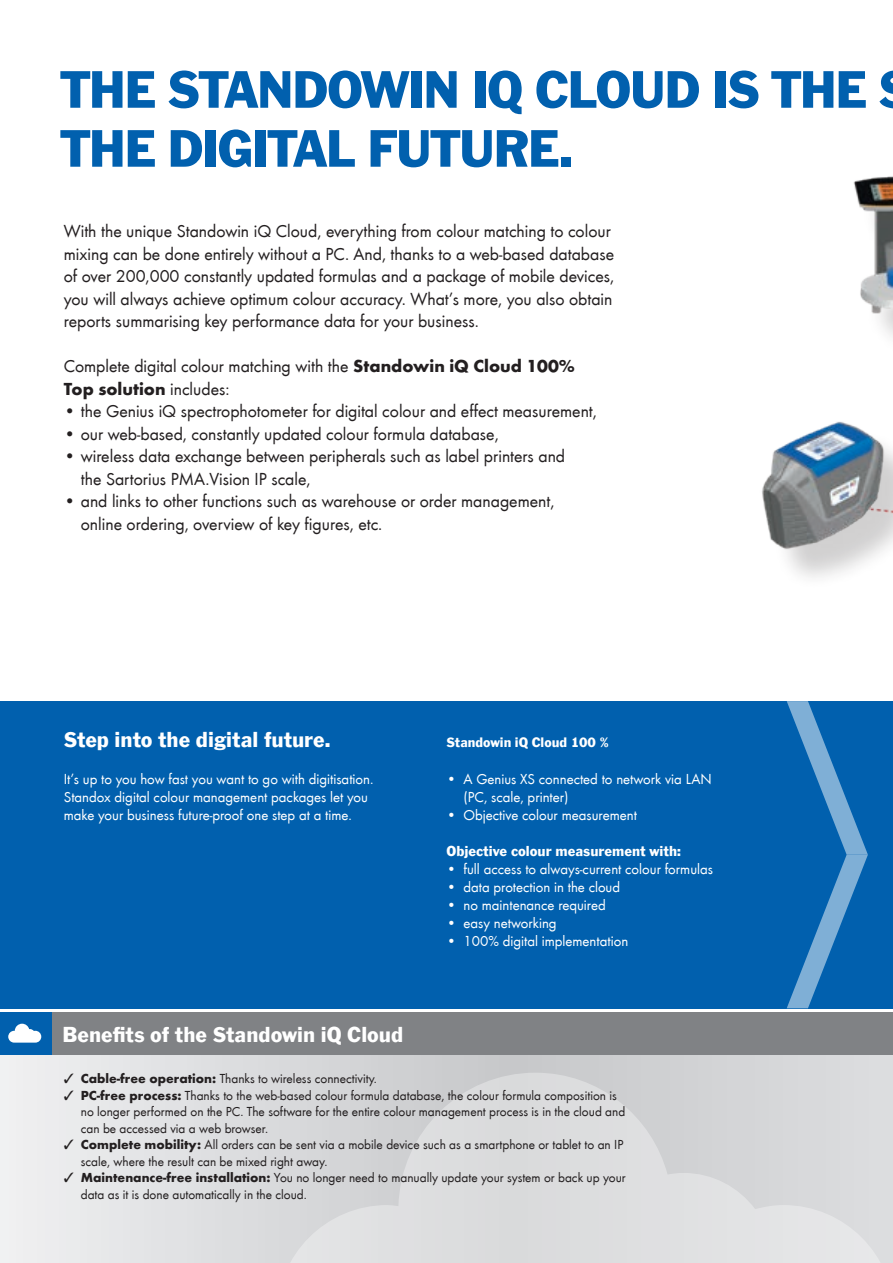
<style>
.page{position:relative;width:893px;height:1263px;background:#fff}
.page>*{position:absolute;margin:0;border:0;box-sizing:border-box;transform-origin:0 0}
.t1{font:54.75px/58.9px "Standox Franklin Gothic";letter-spacing:-.03em;color:#0160ae}
.t2{font:22.5px "Standox Franklin Gothic";color:#fff}
.t3{font:18px/22.5px "Standox Futura";color:#231f20}
.t4{font:15px/18.1px "Standox Futura";color:#fff}
.t5{font:15px "Standox Franklin Gothic";color:#fff}
.t6{font:14.25px "Standox Franklin Gothic";color:#fff}
.t7{font:13.5px/16.5px "Standox Futura";color:#231f20}
.s1{font-weight:700}
</style>
<div class="page">
<div style="left:0;top:1037px;width:893px;height:226px;background:linear-gradient(to right,#e2e3e5,#cbcccf)"></div>
<div style="left:0;top:1012px;width:893px;height:43px;background:#808285"></div>
<div style="left:0;top:1012px;width:51px;height:43px;background:#0160ae"></div>
<svg style="left:8px;top:1024px;width:33px;height:18px"></svg>
<svg style="left:277px;top:1073px;width:616px;height:190px;background:#d9dadb"></svg>
<div style="left:0;top:701px;width:893px;height:307px;background:#0160ae"></div>
<svg style="left:787px;top:701px;width:81px;height:307px"></svg>
<img style="left:762px;top:176px;width:131px;height:402px">
<h1 class="t1" style="left:60px;top:61px;width:808px">THE STANDOWIN IQ CLOUD IS THE<br>THE DIGITAL FUTURE.</h1>
<p class="t3" style="left:64px;top:219px;width:552px">With the unique Standowin iQ Cloud, everything from colour matching to colour mixing can be done entirely without a PC. And, thanks to a web-based database of over 200,000 constantly updated formulas and a package of mobile devices, you will always achieve optimum colour accuracy. What’s more, you also obtain reports summarising key performance data for your business.</p>
<p class="t3" style="left:64px;top:354px;width:513px">Complete digital colour matching with the <span class="s1">Standowin iQ Cloud 100%<br>Top solution</span> includes:</p>
<p class="t3" style="left:64px;top:399px;width:535px">• the Genius iQ spectrophotometer for digital colour and effect measurement,</p>
<p class="t3" style="left:64px;top:421px;width:436px">• our web-based, constantly updated colour formula database,</p>
<p class="t3" style="left:81px;top:444px;width:486px;text-indent:-17px">• wireless data exchange between peripherals such as label printers and the Sartorius PMA.Vision IP scale,</p>
<p class="t3" style="left:81px;top:489px;width:475px;text-indent:-17px">• and links to other functions such as warehouse or order management, online ordering, overview of key figures, etc.</p>
<p class="t2" style="left:64px;top:727px;width:268px">Step into the digital future.</p>
<p class="t4" style="left:64px;top:769px;width:311px">It’s up to you how fast you want to go with digitisation.<br>Standox digital colour management packages let you make your business future-proof one step at a time.</p>
<p class="t2" style="left:63px;top:1022px;width:342px">Benefits of the Standowin iQ Cloud</p>
<p class="t6" style="left:446px;top:734px;width:164px">Standowin iQ Cloud 100 %</p>
<p class="t4" style="left:463px;top:769px;width:250px;text-indent:-17px">• A Genius XS connected to network via LAN (PC, scale, printer)</p>
<p class="t4" style="left:446px;top:805px;width:192px">• Objective colour measurement</p>
<p class="t5" style="left:446px;top:842px;width:236px">Objective colour measurement with:</p>
<p class="t4" style="left:446px;top:859px;width:268px">• full access to always-current colour formulas</p>
<p class="t4" style="left:446px;top:877px;width:175px">• data protection in the cloud</p>
<p class="t4" style="left:446px;top:895px;width:161px">• no maintenance required</p>
<p class="t4" style="left:446px;top:913px;width:112px">• easy networking</p>
<p class="t4" style="left:446px;top:931px;width:183px">• 100% digital implementation</p>
<p class="t7" style="left:64px;top:1070px;width:315px">✓ <span class="s1">Cable-free operation:</span> Thanks to wireless connectivity.</p>
<p class="t7" style="left:81px;top:1086px;width:546px;text-indent:-17px">✓ <span class="s1">PC-free process:</span> Thanks to the web-based colour formula database, the colour formula composition is no longer performed on the PC. The software for the entire colour management process is in the cloud and can be accessed via a web browser.</p>
<p class="t7" style="left:81px;top:1136px;width:544px;text-indent:-17px">✓ <span class="s1">Complete mobility:</span> All orders can be sent via a mobile device such as a smartphone or tablet to an IP scale, where the result can be mixed right away.</p>
<p class="t7" style="left:81px;top:1169px;width:546px;text-indent:-17px">✓ <span class="s1">Maintenance-free installation:</span> You no longer need to manually update your system or back up your data as it is done automatically in the cloud.</p>
</div>
